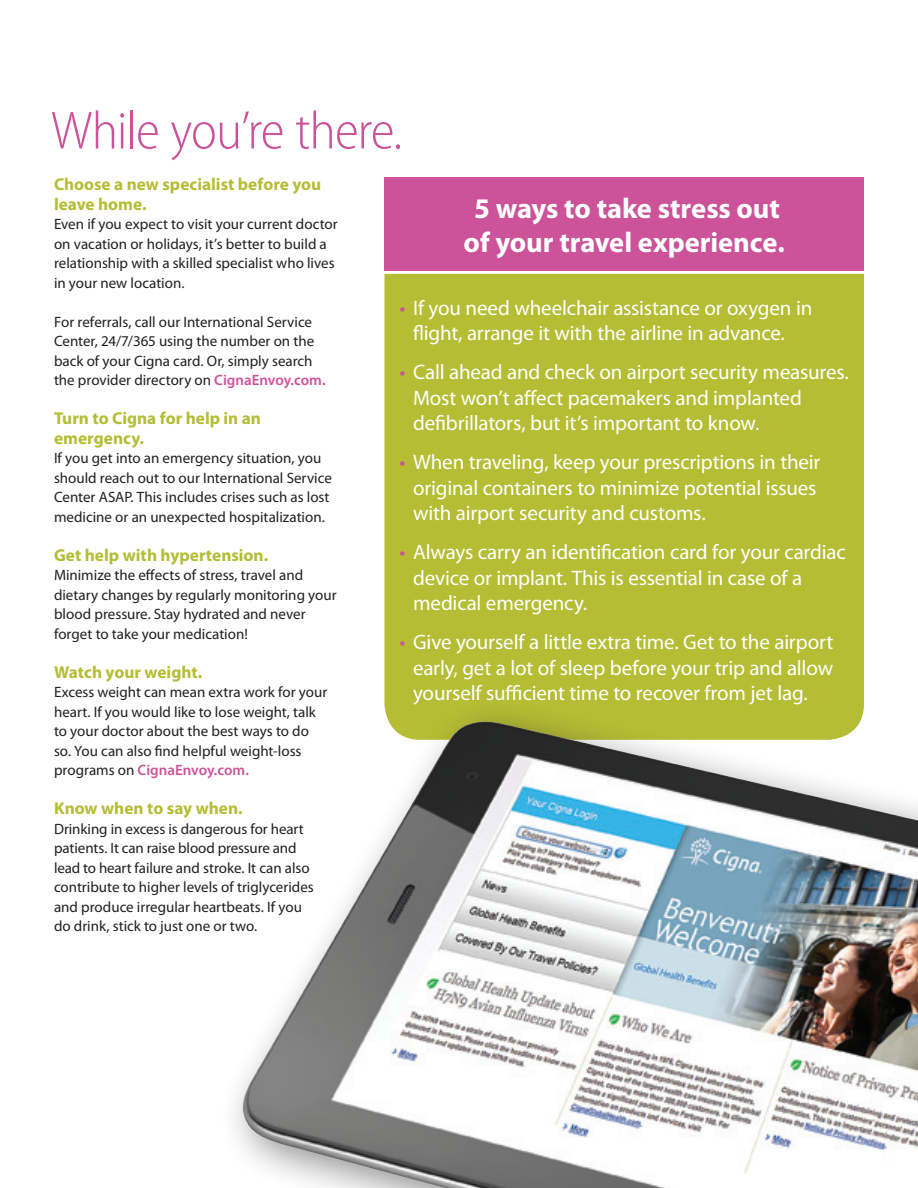
<style>
.page{position:relative;width:918px;height:1188px;background:#fff}
.page>*{position:absolute;margin:0;border:0;box-sizing:border-box;transform-origin:0 0}
.t1{font:300 semi-condensed 54px "Myriad Pro";letter-spacing:-.02em;color:#cc5399}
.t2{font:700 28.5px "Myriad Pro";letter-spacing:-.005em;color:#fff}
.t3{font:21px/25.5px "Myriad Pro";letter-spacing:-.01em;color:#fff}
.t4{font:700 17.25px/19.5px "Myriad Pro";color:#b4bd34}
.t5{font:15px/19.5px "Myriad Pro";color:#231f20}
.s1{font-weight:600;color:#cc5399}
.s2{color:#cc5399}
</style>
<div class="page">
<div style="left:384px;top:274px;width:480px;height:422px;background:#b4bd34"></div>
<div style="left:218px;top:696px;width:700px;height:492px;background:#231f20;opacity:.5"></div>
<img style="left:239px;top:722px;width:679px;height:466px">
<div style="left:384px;top:177px;width:480px;height:94px;background:#cc5399"></div>
<p class="t1" style="left:51px;top:101px;width:353px">While you’re there.</p>
<p class="t4" style="left:54px;top:175px;width:269px">Choose a new specialist before you leave home.</p>
<p class="t5" style="left:54px;top:215px;width:285px">Even if you expect to visit your current doctor on vacation or holidays, it’s better to build a relationship with a skilled specialist who lives in your new location.</p>
<p class="t5" style="left:54px;top:312px;width:273px">For referrals, call our International Service Center, 24/7/365 using the number on the back of your Cigna card. Or, simply search the provider directory on <span class="s1">CignaEnvoy.com.</span></p>
<p class="t4" style="left:54px;top:409px;width:209px">Turn to Cigna for help in an emergency.</p>
<p class="t5" style="left:54px;top:449px;width:279px">If you get into an emergency situation, you should reach out to our International Service Center ASAP. This includes crises such as lost medicine or an unexpected hospitalization.</p>
<p class="t4" style="left:54px;top:545px;width:216px">Get help with hypertension.</p>
<p class="t5" style="left:54px;top:566px;width:284px">Minimize the effects of stress, travel and dietary changes by regularly monitoring your blood pressure. Stay hydrated and never forget to take your medication!</p>
<p class="t4" style="left:54px;top:662px;width:150px">Watch your weight.</p>
<p class="t5" style="left:54px;top:683px;width:275px">Excess weight can mean extra work for your heart. If you would like to lose weight, talk</p>
<p class="t5" style="left:54px;top:722px;width:257px">to your doctor about the best ways to do</p>
<p class="t5" style="left:54px;top:741px;width:249px">so. You can also find helpful weight-loss programs on <span class="s1">CignaEnvoy.com.</span></p>
<p class="t4" style="left:54px;top:799px;width:190px">Know when to say when.</p>
<p class="t5" style="left:54px;top:819px;width:251px">Drinking in excess is dangerous for heart patients. It can raise blood pressure and</p>
<p class="t5" style="left:54px;top:858px;width:261px">lead to heart failure and stroke. It can also contribute to higher levels of triglycerides</p>
<p class="t5" style="left:54px;top:897px;width:249px">and produce irregular heartbeats. If you</p>
<p class="t5" style="left:54px;top:917px;width:205px">do drink, stick to just one or two.</p>
<p class="t2" style="left:474px;top:192px;width:307px">5 ways to take stress out</p>
<p class="t2" style="left:464px;top:226px;width:323px">of your travel experience.</p>
<p class="t3" style="left:413px;top:295px;width:401px;text-indent:-14px"><span class="s2">•</span> If you need wheelchair assistance or oxygen in flight, arrange it with the airline in advance.</p>
<p class="t3" style="left:413px;top:360px;width:437px;text-indent:-14px"><span class="s2">•</span> Call ahead and check on airport security measures.<br>Most won’t affect pacemakers and implanted defibrillators, but it’s important to know.</p>
<p class="t3" style="left:413px;top:450px;width:409px;text-indent:-14px"><span class="s2">•</span> When traveling, keep your prescriptions in their original containers to minimize potential issues with airport security and customs.</p>
<p class="t3" style="left:413px;top:540px;width:434px;text-indent:-14px"><span class="s2">•</span> Always carry an identification card for your cardiac device or implant. This is essential in case of a medical emergency.</p>
<p class="t3" style="left:413px;top:630px;width:422px;text-align:justify;text-indent:-14px"><span class="s2">•</span> Give yourself a little extra time. Get to the airport early, get a lot of sleep before your trip and allow yourself sufficient time to recover from jet lag.</p>
</div>
